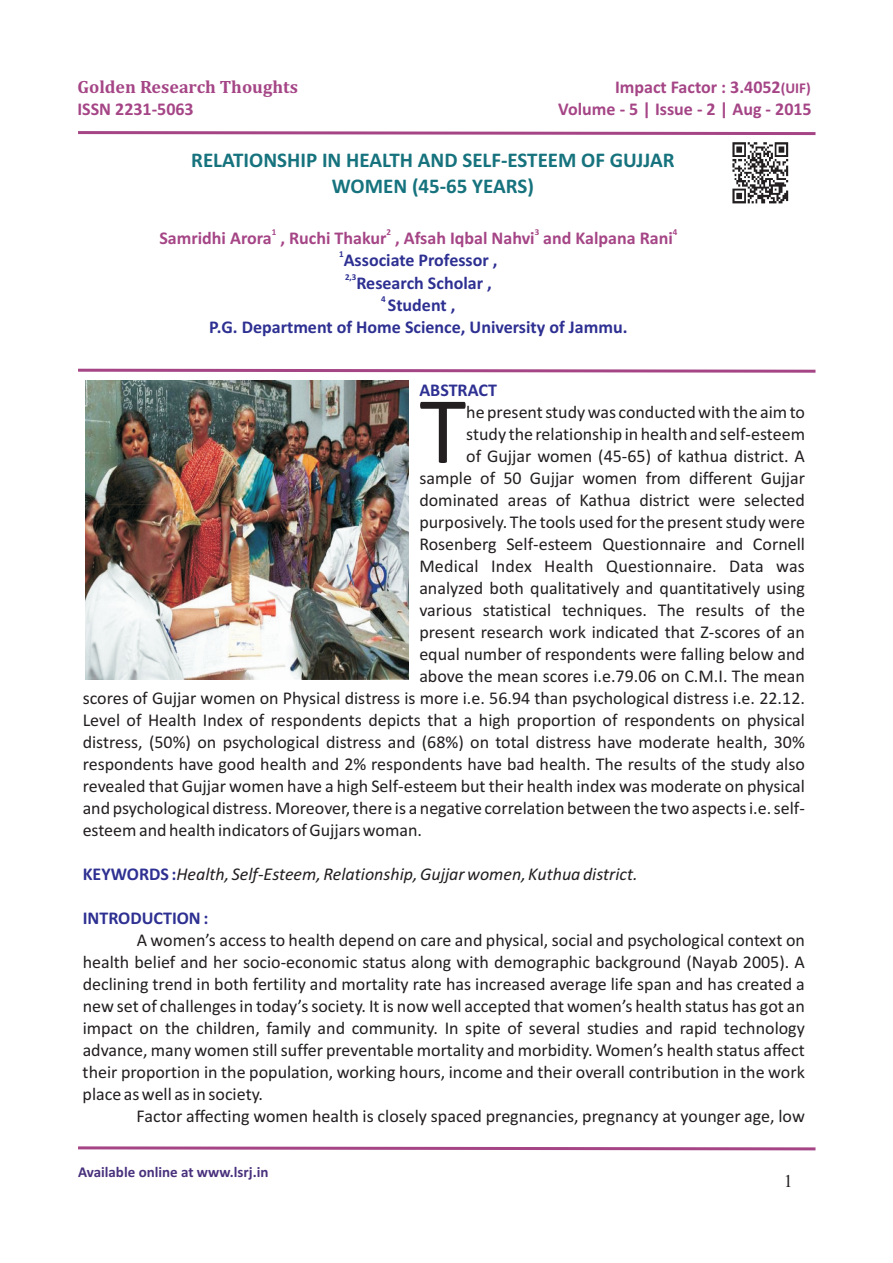
<style>
.page{position:relative;width:893px;height:1263px;background:#fff}
.page>*{position:absolute;margin:0;border:0;box-sizing:border-box;transform-origin:0 0}
.t1{font:96.15px "Calibri";color:#231f20}
.t2{font:700 21px/25.7px "Calibri";color:#16737e;text-align:center}
.t3{font:18px/21.9px "Calibri";color:#231f20;text-align:justify}
.t4{font:700 18px "Calibri";color:#a54586}
.t5{font:700 18px/21.9px "Calibri";color:#2e3092;text-align:center}
.t6{font:italic 18px "Calibri";color:#231f20}
.t7{font:700 18px "Cambria";color:#a54586}
.t8{font:18px "Times New Roman";color:#231f20}
.t9{font:700 15px "Calibri";color:#49317d}
.t10{font:700 9px "Calibri";color:#2e3092}
.t11{font:700 9px "Calibri";color:#a54586}
.s1{font-size:15px}
.s2{font-weight:700;font-style:normal;color:#2e3092}
</style>
<div class="page">
<img style="left:732px;top:142px;width:57px;height:62px">
<svg style="left:78px;top:1146px;width:738px;height:5px"></svg>
<svg style="left:78px;top:368px;width:738px;height:5px"></svg>
<svg style="left:78px;top:131px;width:738px;height:5px"></svg>
<img style="left:85px;top:380px;width:324px;height:299px">
<p class="t7" style="left:77px;top:79px;width:222px">Golden Research Thoughts</p>
<p class="t4" style="left:615px;top:80px;width:197px">Impact Factor : 3.4052<span class="s1">(UIF)</span></p>
<p class="t4" style="left:77px;top:102px;width:118px">ISSN 2231-5063</p>
<p class="t4" style="left:558px;top:102px;width:255px">Volume - 5 | Issue - 2 | Aug - 2015</p>
<p class="t2" style="left:191px;top:149px;width:485px">RELATIONSHIP IN HEALTH AND SELF-ESTEEM OF GUJJAR<br>WOMEN (45-65 YEARS)</p>
<p class="t11" style="left:272px;top:228px;width:6px">1</p>
<p class="t11" style="left:386px;top:228px;width:6px">2</p>
<p class="t11" style="left:535px;top:228px;width:6px">3</p>
<p class="t11" style="left:673px;top:228px;width:6px">4</p>
<p class="t4" style="left:159px;top:230px;width:515px">Samridhi Arora , Ruchi Thakur , Afsah Iqbal Nahvi and Kalpana Rani</p>
<p class="t10" style="left:339px;top:251px;width:6px">1</p>
<p class="t5" style="left:344px;top:251px;width:155px">Associate Professor ,</p>
<p class="t10" style="left:345px;top:273px;width:13px">2,3</p>
<p class="t5" style="left:356px;top:273px;width:137px">Research Scholar ,</p>
<p class="t10" style="left:381px;top:295px;width:6px">4</p>
<p class="t5" style="left:209px;top:296px;width:420px">Student ,<br>P.G. Department of Home Science, University of Jammu.</p>
<p class="t5" style="left:419px;top:381px;width:79px">ABSTRACT</p>
<h1 class="t1" style="left:419px;top:391px;width:48px">T</h1>
<p class="t3" style="left:466px;top:403px;width:340px">he present study was conducted with the aim to</p>
<p class="t3" style="left:466px;top:425px;width:340px">study the relationship in health and self-esteem</p>
<p class="t3" style="left:466px;top:447px;width:340px">of Gujjar women (45-65) of kathua district. A</p>
<p class="t3" style="left:419px;top:469px;width:387px">sample of 50 Gujjar women from different Gujjar</p>
<p class="t3" style="left:419px;top:491px;width:387px">dominated areas of Kathua district were selected</p>
<p class="t3" style="left:419px;top:513px;width:387px">purposively. The tools used for the present study were</p>
<p class="t3" style="left:419px;top:535px;width:387px">Rosenberg Self-esteem Questionnaire and Cornell</p>
<p class="t3" style="left:419px;top:557px;width:387px">Medical Index Health Questionnaire. Data was</p>
<p class="t3" style="left:419px;top:579px;width:387px">analyzed both qualitatively and quantitatively using</p>
<p class="t3" style="left:419px;top:601px;width:387px">various statistical techniques. The results of the</p>
<p class="t3" style="left:419px;top:623px;width:387px">present research work indicated that Z-scores of an</p>
<p class="t3" style="left:419px;top:645px;width:387px">equal number of respondents were falling below and</p>
<p class="t3" style="left:419px;top:667px;width:387px">above the mean scores i.e.79.06 on C.M.I. The mean</p>
<p class="t3" style="left:83px;top:689px;width:724px">scores of Gujjar women on Physical distress is more i.e. 56.94 than psychological distress i.e. 22.12.</p>
<p class="t3" style="left:83px;top:711px;width:724px">Level of Health Index of respondents depicts that a high proportion of respondents on physical</p>
<p class="t3" style="left:83px;top:733px;width:724px">distress, (50%) on psychological distress and (68%) on total distress have moderate health, 30%</p>
<p class="t3" style="left:83px;top:755px;width:724px">respondents have good health and 2% respondents have bad health. The results of the study also</p>
<p class="t3" style="left:83px;top:776px;width:724px">revealed that Gujjar women have a high Self-esteem but their health index was moderate on physical</p>
<p class="t3" style="left:83px;top:798px;width:724px">and psychological distress. Moreover, there is a negative correlation between the two aspects i.e. self-</p>
<p class="t3" style="left:83px;top:820px;width:341px">esteem and health indicators of Gujjars woman.</p>
<p class="t6" style="left:83px;top:866px;width:556px"><span class="s2">KEYWORDS :</span>Health, Self-Esteem, Relationship, Gujjar women, Kuthua district.</p>
<p class="t5" style="left:83px;top:908px;width:127px">INTRODUCTION :</p>
<p class="t3" style="left:83px;top:930px;width:724px;text-indent:54px">A women’s access to health depend on care and physical, social and psychological context on health belief and her socio-economic status along with demographic background (Nayab 2005). A declining trend in both fertility and mortality rate has increased average life span and has created a new set of challenges in today’s society. It is now well accepted that women’s health status has got an impact on the children, family and community. In spite of several studies and rapid technology advance, many women still suffer preventable mortality and morbidity. Women’s health status affect their proportion in the population, working hours, income and their overall contribution in the work place as well as in society.</p>
<p class="t3" style="left:137px;top:1106px;width:670px">Factor affecting women health is closely spaced pregnancies, pregnancy at younger age, low</p>
<p class="t9" style="left:78px;top:1166px;width:192px">Available online at www.lsrj.in</p>
<p class="t8" style="left:784px;top:1174px;width:10px">1</p>
</div>
